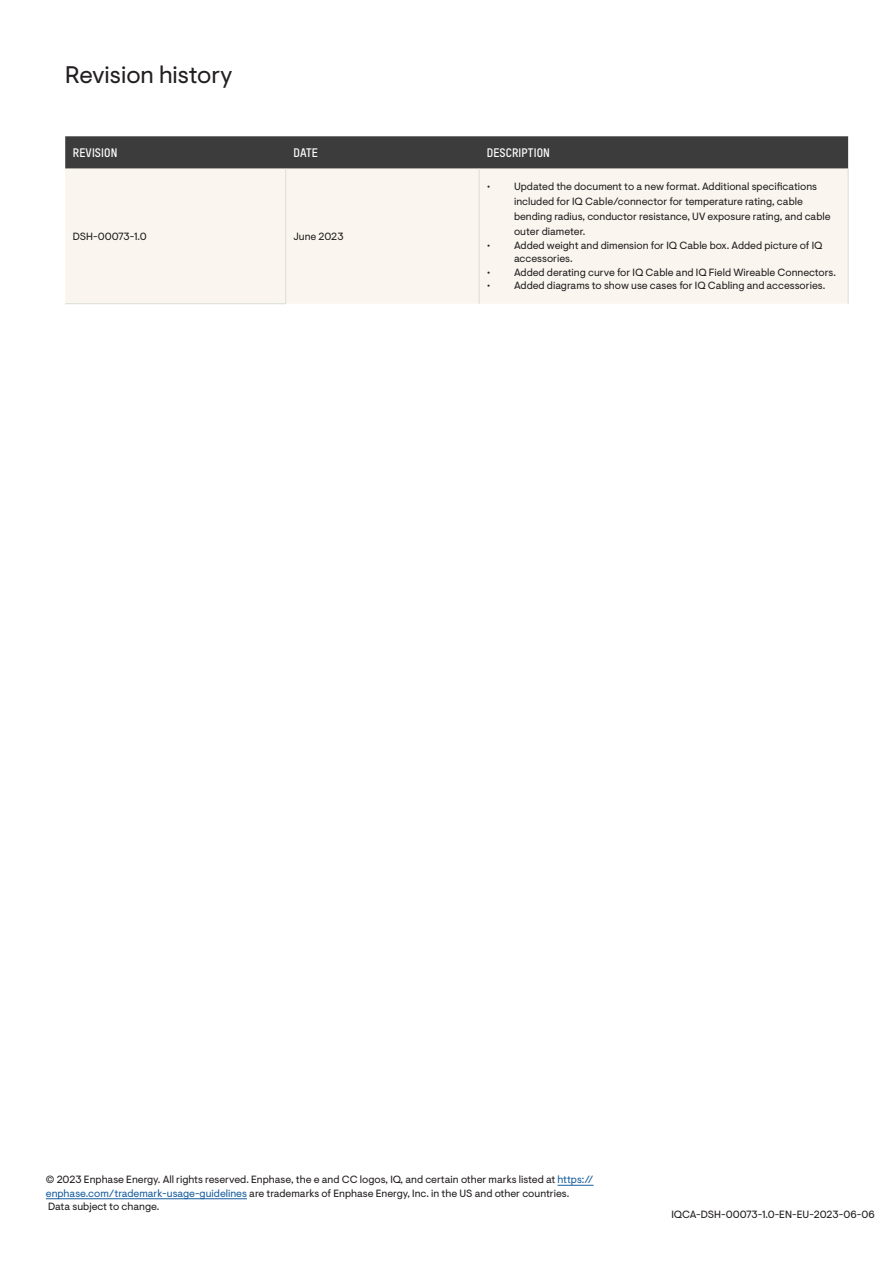
<style>
.page{position:relative;width:893px;height:1263px;background:#fff}
.page>*{position:absolute;margin:0;border:0;box-sizing:border-box;transform-origin:0 0}
.Subheading{font:24px "Enphase Visuelt";color:#231f20}
.Specification_header{font:12px "T Star Pro Bold";letter-spacing:.01em;color:#fff}
.Footnote_left{font:10.5px/15px "Enphase Visuelt";color:#231f20}
.Specification_left_c{font:10.5px "Enphase Visuelt";letter-spacing:-.005em;color:#231f20}
.Specification_left_a{font:10.5px "Enphase Visuelt";color:#231f20}
.s1{color:#175d9e}
</style>
<div class="page">
<div style="left:65px;top:136px;width:783px;height:33px;background:#3c3c3c"></div>
<div style="left:65px;top:169px;width:783px;height:135px;background:#faf6ef"></div>
<hr style="left:479px;top:169px;width:1px;height:135px;background:#dcdcd6">
<hr style="left:848px;top:169px;width:1px;height:135px;background:#dcdcd6">
<hr style="left:286px;top:169px;width:1px;height:134px;background:#dcdcd6">
<hr style="left:65px;top:303px;width:221px;height:1px;background:#dcdcd6">
<hr style="left:557px;top:1185px;width:36px;height:1px;background:#175d9e">
<hr style="left:46px;top:1198px;width:201px;height:1px;background:#175d9e">
<p class="Subheading" style="left:65px;top:60px;width:169px">Revision history</p>
<p class="Specification_header" style="left:73px;top:144px;width:46px">REVISION</p>
<p class="Specification_header" style="left:293px;top:144px;width:26px">DATE</p>
<p class="Specification_header" style="left:487px;top:144px;width:65px">DESCRIPTION</p>
<p class="Specification_left_c" style="left:73px;top:230px;width:75px">DSH-00073-1.0</p>
<p class="Specification_left_a" style="left:294px;top:230px;width:52px">June 2023</p>
<p class="Footnote_left" style="left:514px;top:180px;width:318px;text-indent:-27px">• Updated the document to a new format. Additional specifications included for IQ Cable/connector for temperature rating, cable bending radius, conductor resistance, UV exposure rating, and cable outer diameter.</p>
<p class="Footnote_left" style="left:514px;top:239px;width:310px;line-height:13.5px;text-indent:-27px">• Added weight and dimension for IQ Cable box. Added picture of IQ accessories.</p>
<p class="Footnote_left" style="left:487px;top:265px;width:350px">• Added derating curve for IQ Cable and IQ Field Wireable Connectors.</p>
<p class="Footnote_left" style="left:487px;top:279px;width:340px">• Added diagrams to show use cases for IQ Cabling and accessories.</p>
<p class="Footnote_left" style="left:46px;top:1173px;width:549px;line-height:13.5px">© 2023 Enphase Energy. All rights reserved. Enphase, the e and CC logos, IQ, and certain other marks listed at <span class="s1">https:// enphase.com/trademark-usage-guidelines</span> are trademarks of Enphase Energy, Inc. in the US and other countries.</p>
<p class="Footnote_left" style="left:48px;top:1200px;width:113px">Data subject to change.</p>
<p class="Footnote_left" style="left:671px;top:1207px;width:205px">IQCA-DSH-00073-1.0-EN-EU-2023-06-06</p>
</div>
